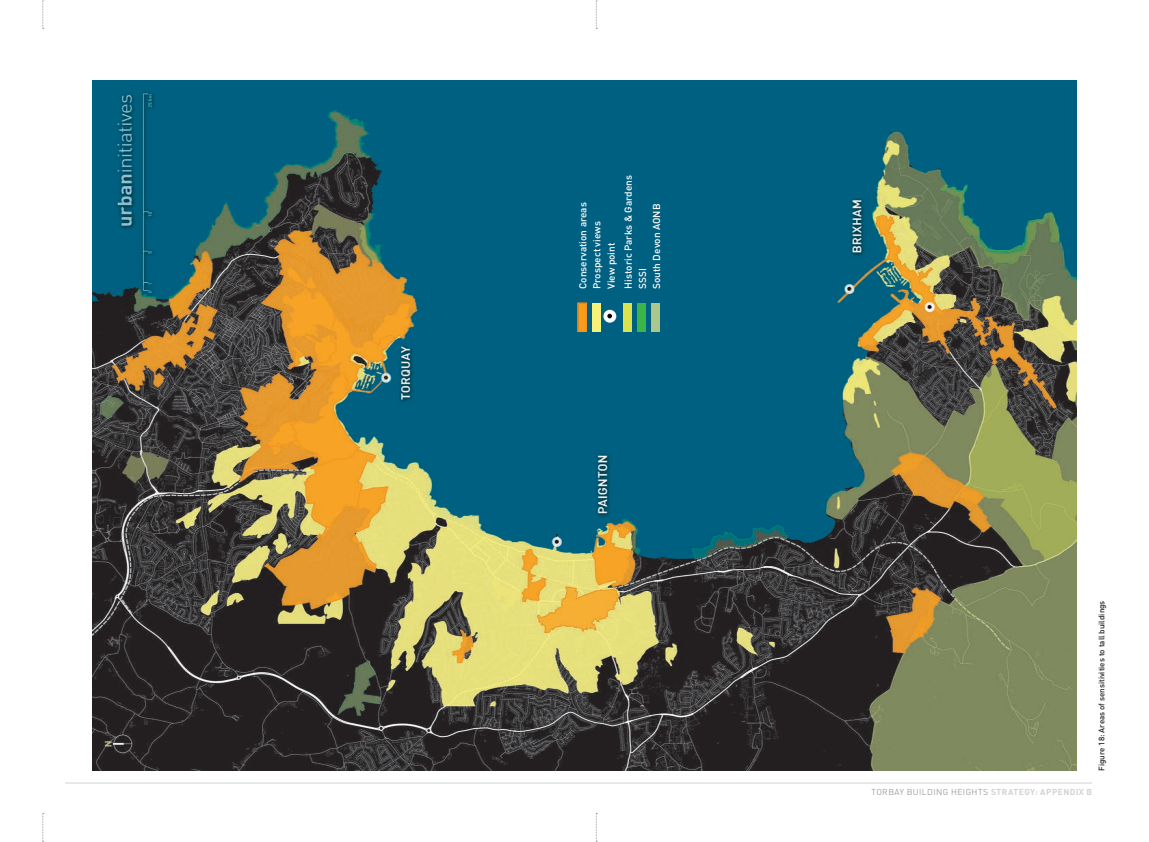
<style>
.page{position:relative;width:1149px;height:842px;background:#fff}
.page>*{position:absolute;margin:0;border:0;box-sizing:border-box;transform-origin:0 0}
.t1{font:500 10px/14.2px "DIN";color:#fff}
.t2{font:300 8.5px "DIN";letter-spacing:.05em;color:#837c7b}
._06_Caption__Text{font:500 8px "DIN";color:#231f20}
.s1{font-weight:700;color:#d1d2d4}
</style>
<div class="page">
<hr style="left:65px;top:783px;width:1026px;height:1px;background:#d1d2d4">
<svg style="left:596px;top:0;width:1px;height:29px"></svg>
<svg style="left:596px;top:813px;width:1px;height:29px"></svg>
<svg style="left:43px;top:0;width:1px;height:29px"></svg>
<svg style="left:43px;top:813px;width:1px;height:29px"></svg>
<img style="left:92px;top:80px;width:984px;height:691px">
<div style="left:525px;top:117px;width:224px;height:226px;background:#006081"></div>
<svg style="left:577px;top:303px;width:9px;height:29px"></svg>
<div style="left:591px;top:303px;width:9px;height:28px;background:#f6f178"></div>
<div style="left:623px;top:303px;width:8px;height:28px;background:#dce24b"></div>
<div style="left:637px;top:303px;width:9px;height:28px;background:#3ab54a"></div>
<div style="left:651px;top:303px;width:9px;height:28px;background:#abc78c"></div>
<svg style="left:603px;top:310px;width:13px;height:13px"></svg>
<svg style="left:607px;top:314px;width:5px;height:4px"></svg>
<p class="t1" style="left:620px;top:289px;width:115px;rotate:-90deg">Historic Parks &amp; Gardens<br>SSSI<br>South Devon AONB</p>
<p class="t1" style="left:575px;top:289px;width:88px;rotate:-90deg">Conservation areas<br>Prospect views<br>View point</p>
<p class="_06_Caption__Text" style="left:1096px;top:771px;width:172px;rotate:-90deg">Figure 18: Areas of sensitivities to tall buildings</p>
<p class="t2" style="left:871px;top:786px;width:222px">TORBAY BUILDING HEIGHTS <span class="s1">STRATEGY: APPENDIX B</span></p>
</div>
